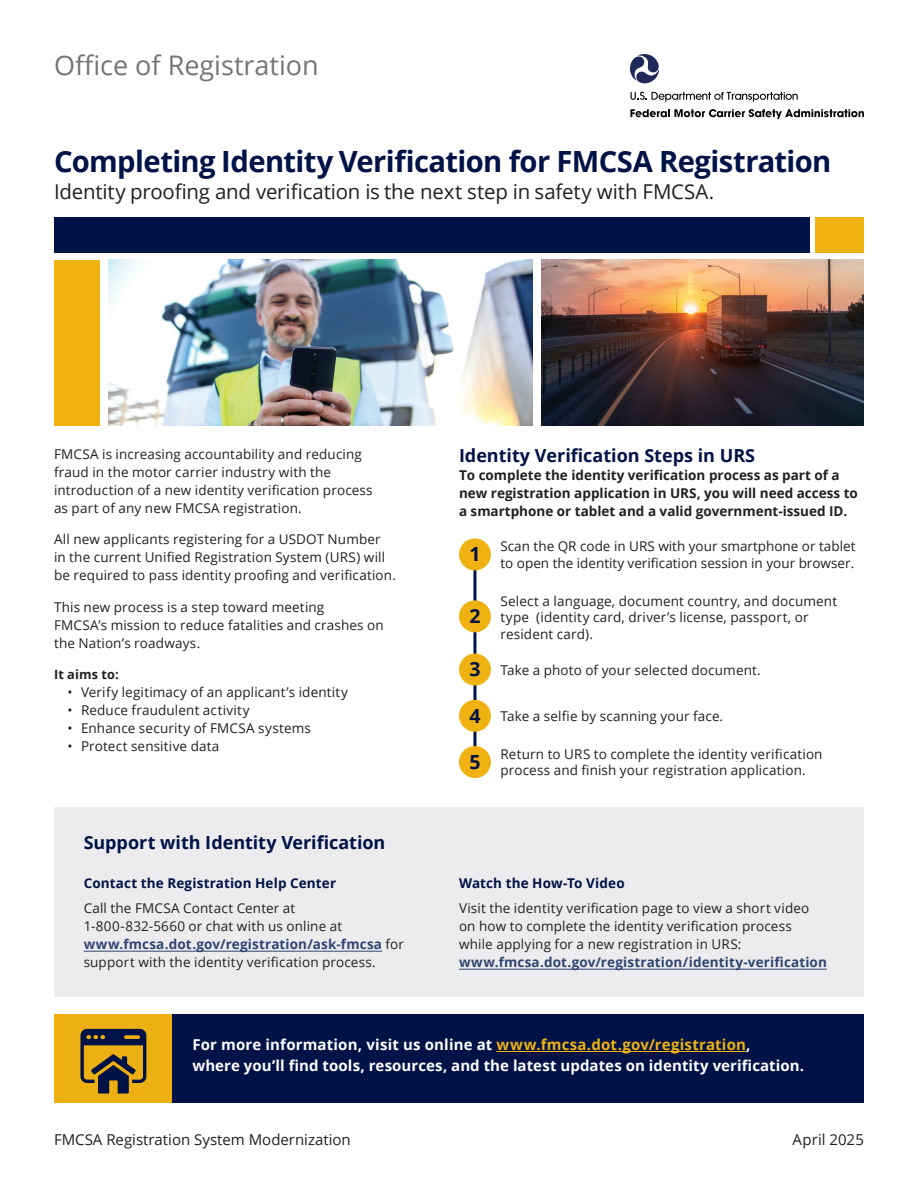
<style>
.page{position:relative;width:918px;height:1188px;background:#fff}
.page>*{position:absolute;margin:0;border:0;box-sizing:border-box;transform-origin:0 0}
.t1{font:700 29.25px "Open Sans";letter-spacing:-.02em;color:#001246}
.t2{font:27px "Open Sans";color:#757575}
.t3{font:20.4px "Open Sans";letter-spacing:-.01em;color:#231f20}
.t4{font:700 19.5px "Open Sans";color:#001246}
.t5{font:700 18px "Open Sans";color:#001246}
.t6{font:700 15px/21px "Open Sans";letter-spacing:.01em;color:#fff}
.t7{font:15px "Open Sans";color:#231f20}
.t8{font:13.5px/18px "Open Sans";letter-spacing:.01em;color:#231f20}
.t9{font:700 13.5px/18px "Open Sans";color:#231f20}
.t10{font:700 13.5px "Open Sans";letter-spacing:.01em;color:#001246}
.t11{font:700 12.75px "Open Sans";letter-spacing:.01em;color:#231f20}
.s1{font-weight:700;color:#2f4571}
.s2{color:#efb211}
</style>
<div class="page">
<svg style="left:630px;top:54px;width:30px;height:30px"></svg>
<svg style="left:631px;top:92px;width:167px;height:10px"></svg>
<svg style="left:630px;top:109px;width:234px;height:10px"></svg>
<div style="left:54px;top:217px;width:756px;height:36px;background:#001246"></div>
<div style="left:815px;top:217px;width:49px;height:36px;background:#efb211"></div>
<div style="left:54px;top:260px;width:46px;height:166px;background:#efb211"></div>
<img style="left:541px;top:260px;width:323px;height:166px">
<img style="left:108px;top:260px;width:424px;height:166px">
<hr style="left:473px;top:543px;width:3px;height:218px;background:#001246">
<div style="left:459px;top:538px;width:32px;height:32px;background:#efb211;border-radius:50%"></div>
<div style="left:459px;top:600px;width:32px;height:32px;background:#efb211;border-radius:50%"></div>
<div style="left:459px;top:654px;width:32px;height:32px;background:#efb211;border-radius:50%"></div>
<div style="left:459px;top:700px;width:32px;height:32px;background:#efb211;border-radius:50%"></div>
<div style="left:459px;top:746px;width:32px;height:32px;background:#efb211;border-radius:50%"></div>
<div style="left:54px;top:807px;width:810px;height:190px;background:#ececee"></div>
<hr style="left:84px;top:951px;width:298px;height:1px;background:#2f4571">
<hr style="left:459px;top:969px;width:368px;height:1px;background:#2f4571">
<div style="left:159px;top:1014px;width:705px;height:89px;background:#001246"></div>
<hr style="left:497px;top:1051px;width:249px;height:1px;background:#efb211">
<div style="left:55px;top:1014px;width:117px;height:89px;background:#edb012"></div>
<svg style="left:80px;top:1029px;width:66px;height:65px"></svg>
<p class="t2" style="left:54px;top:46px;width:266px">Office of Registration</p>
<h1 class="t1" style="left:54px;top:140px;width:779px">Completing Identity Verification for FMCSA Registration</h1>
<p class="t3" style="left:54px;top:178px;width:662px">Identity proofing and verification is the next step in safety with FMCSA.</p>
<p class="t8" style="left:54px;top:444px;width:320px">FMCSA is increasing accountability and reducing fraud in the motor carrier industry with the introduction of a new identity verification process as part of any new FMCSA registration.</p>
<p class="t8" style="left:54px;top:530px;width:343px">All new applicants registering for a USDOT Number<br>in the current Unified Registration System (URS) will be required to pass identity proofing and verification.</p>
<p class="t8" style="left:54px;top:597px;width:331px">This new process is a step toward meeting<br>FMCSA’s mission to reduce fatalities and crashes on the Nation’s roadways.</p>
<p class="t11" style="left:54px;top:666px;width:66px">It aims to:</p>
<p class="t8" style="left:68px;top:683px;width:282px">• Verify legitimacy of an applicant’s identity</p>
<p class="t8" style="left:68px;top:701px;width:184px">• Reduce fraudulent activity</p>
<p class="t8" style="left:68px;top:719px;width:245px">• Enhance security of FMCSA systems</p>
<p class="t8" style="left:68px;top:737px;width:153px">• Protect sensitive data</p>
<h2 class="t5" style="left:84px;top:830px;width:303px">Support with Identity Verification</h2>
<h3 class="t10" style="left:84px;top:874px;width:254px">Contact the Registration Help Center</h3>
<p class="t8" style="left:84px;top:899px;width:322px">Call the FMCSA Contact Center at<br>1-800-832-5660 or chat with us online at <span class="s1">www.fmcsa.dot.gov/registration/ask-fmcsa</span> for support with the identity verification process.</p>
<h2 class="t5" style="left:459px;top:443px;width:298px">Identity Verification Steps in URS</h2>
<p class="t9" style="left:459px;top:466px;width:400px">To complete the identity verification process as part of a new registration application in URS, you will need access to a smartphone or tablet and a valid government-issued ID.</p>
<p class="t4" style="left:469px;top:540px;width:13px">1</p>
<p class="t4" style="left:469px;top:602px;width:13px">2</p>
<p class="t4" style="left:469px;top:655px;width:13px">3</p>
<p class="t4" style="left:469px;top:702px;width:13px">4</p>
<p class="t4" style="left:469px;top:748px;width:13px">5</p>
<p class="t8" style="left:500px;top:538px;width:356px;line-height:16.5px">Scan the QR code in URS with your smartphone or tablet to open the identity verification session in your browser.</p>
<p class="t8" style="left:500px;top:592px;width:338px;line-height:16.5px">Select a language, document country, and document type (identity card, driver’s license, passport, or resident card).</p>
<p class="t8" style="left:500px;top:660px;width:262px">Take a photo of your selected document.</p>
<p class="t8" style="left:500px;top:707px;width:224px">Take a selfie by scanning your face.</p>
<p class="t8" style="left:500px;top:745px;width:324px;line-height:16.5px">Return to URS to complete the identity verification process and finish your registration application.</p>
<h3 class="t10" style="left:459px;top:874px;width:167px">Watch the How-To Video</h3>
<p class="t8" style="left:459px;top:899px;width:369px">Visit the identity verification page to view a short video on how to complete the identity verification process while applying for a new registration in URS: <span class="s1">www.fmcsa.dot.gov/registration/identity-verification</span></p>
<p class="t6" style="left:192px;top:1034px;width:613px">For more information, visit us online at <span class="s2">www.fmcsa.dot.gov/registration</span>,<br>where you’ll find tools, resources, and the latest updates on identity verification.</p>
<p class="t7" style="left:54px;top:1130px;width:298px">FMCSA Registration System Modernization</p>
<p class="t7" style="left:793px;top:1130px;width:73px">April 2025</p>
</div>
